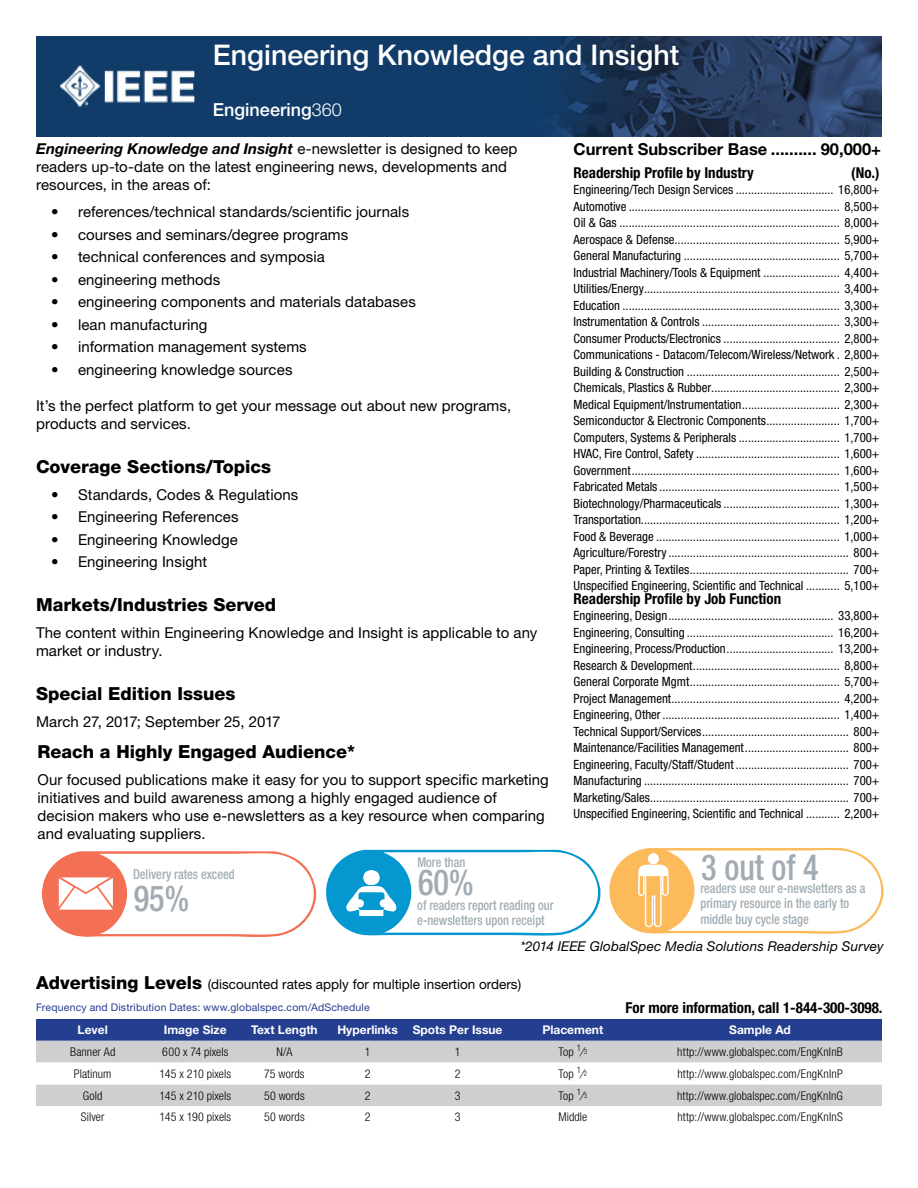
<style>
.page{position:relative;width:918px;height:1188px;background:#fff}
.page>*{position:absolute;margin:0;border:0;box-sizing:border-box;transform-origin:0 0}
.t1{font:500 condensed 35.85px "Helvetica Neue LT Std";color:#a2abb3;scale:.9 1}
.t2{font:500 28.5px "Helvetica Neue LT Std";color:#fff}
.t3{font:800 18px "Helvetica Neue LT Std";color:#000}
.t4{font:500 18px "Helvetica Neue LT Std";color:#fff}
.t5{font:700 16.5px "Helvetica Neue LT Std";color:#000}
.t6{font:15px/18px "Helvetica Neue LT Std";letter-spacing:.005em;color:#000}
.t7{font:700 condensed 15px "Helvetica Neue LT Std";color:#000}
.t8{font:500 condensed 13.65px/15.3px "Helvetica Neue LT Std";color:#a1acb3;scale:.9 1}
.t9{font:13.5px "Helvetica Neue LT Std";color:#000}
.t10{font:italic 13.5px "Helvetica Neue LT Std";letter-spacing:.015em;color:#000}
.t11{font:condensed 12.75px/16.5px "Helvetica Neue LT Std";color:#000;text-align:justify}
.t12{font:300 condensed 12px "Helvetica Neue LT Std";letter-spacing:.01em;color:#000}
.t13{font:700 12px "Helvetica Neue LT Std";color:#fff}
.t14{font:10.5px "Helvetica Neue LT Std";letter-spacing:.02em;color:#243e90}
.s1{font-weight:300}
.s2{font-weight:700;font-style:italic}
.s3{font-weight:800;font-size:18px}
</style>
<div class="page">
<div style="left:36px;top:1019px;width:846px;height:22px;background:#243e90"></div>
<div style="left:36px;top:1041px;width:846px;height:22px;background:#cfcfcf"></div>
<div style="left:36px;top:1084px;width:846px;height:22px;background:#cfcfcf"></div>
<img style="left:36px;top:36px;width:846px;height:100px">
<svg style="left:41px;top:848px;width:843px;height:89px"></svg>
<div style="left:358px;top:892px;width:27px;height:18px;background:#0597cf;border-radius:3px"></div>
<div style="left:356px;top:899px;width:8px;height:8px;background:#fff;border-radius:50%"></div>
<div style="left:380px;top:899px;width:8px;height:8px;background:#fff;border-radius:50%"></div>
<h2 class="t2" style="left:213px;top:38px;width:468px">Engineering Knowledge and Insight</h2>
<h3 class="t4" style="left:213px;top:99px;width:130px">Engineering<span class="s1">360</span></h3>
<p class="t6" style="left:36px;top:140px;width:483px"><span class="s2">Engineering Knowledge and Insight</span> e-newsletter is designed to keep readers up-to-date on the latest engineering news, developments and resources, in the areas of:</p>
<p class="t6" style="left:51px;top:203px;width:360px">• references/technical standards/scientific journals</p>
<p class="t6" style="left:51px;top:225px;width:299px">• courses and seminars/degree programs</p>
<p class="t6" style="left:51px;top:248px;width:275px">• technical conferences and symposia</p>
<p class="t6" style="left:51px;top:270px;width:171px">• engineering methods</p>
<p class="t6" style="left:51px;top:293px;width:366px">• engineering components and materials databases</p>
<p class="t6" style="left:51px;top:315px;width:158px">• lean manufacturing</p>
<p class="t6" style="left:51px;top:338px;width:257px">• information management systems</p>
<p class="t6" style="left:51px;top:360px;width:243px">• engineering knowledge sources</p>
<p class="t6" style="left:36px;top:396px;width:477px">It’s the perfect platform to get your message out about new programs, products and services.</p>
<h3 class="t3" style="left:36px;top:456px;width:237px">Coverage Sections/Topics</h3>
<p class="t6" style="left:51px;top:485px;width:249px">• Standards, Codes &amp; Regulations</p>
<p class="t6" style="left:51px;top:508px;width:189px">• Engineering References</p>
<p class="t6" style="left:51px;top:530px;width:188px">• Engineering Knowledge</p>
<p class="t6" style="left:51px;top:553px;width:158px">• Engineering Insight</p>
<h3 class="t3" style="left:36px;top:594px;width:242px">Markets/Industries Served</h3>
<p class="t6" style="left:36px;top:624px;width:503px">The content within Engineering Knowledge and Insight is applicable to any market or industry.</p>
<h3 class="t3" style="left:36px;top:683px;width:201px">Special Edition Issues</h3>
<p class="t6" style="left:36px;top:713px;width:246px">March 27, 2017; September 25, 2017</p>
<h3 class="t3" style="left:38px;top:741px;width:319px">Reach a Highly Engaged Audience*</h3>
<p class="t6" style="left:38px;top:770px;width:513px">Our focused publications make it easy for you to support specific marketing initiatives and build awareness among a highly engaged audience of decision makers who use e-newsletters as a key resource when comparing and evaluating suppliers.</p>
<p class="t5" style="left:574px;top:139px;width:309px">Current Subscriber Base .......... 90,000+</p>
<p class="t7" style="left:574px;top:163px;width:182px">Readership Profile by Industry</p>
<p class="t7" style="left:851px;top:163px;width:30px">(No.)</p>
<p class="t11" style="left:574px;top:181px;width:307px">Engineering/Tech Design Services ................................ 16,800+ Automotive ..................................................................... 8,500+ Oil &amp; Gas ........................................................................ 8,000+ Aerospace &amp; Defense...................................................... 5,900+ General Manufacturing ................................................... 5,700+ Industrial Machinery/Tools &amp; Equipment ......................... 4,400+ Utilities/Energy................................................................ 3,400+ Education ....................................................................... 3,300+ Instrumentation &amp; Controls ............................................. 3,300+ Consumer Products/Electronics ...................................... 2,800+ Communications - Datacom/Telecom/Wireless/Network . 2,800+ Building &amp; Construction .................................................. 2,500+ Chemicals, Plastics &amp; Rubber.......................................... 2,300+ Medical Equipment/Instrumentation................................ 2,300+ Semiconductor &amp; Electronic Components........................ 1,700+ Computers, Systems &amp; Peripherals ................................. 1,700+ HVAC, Fire Control, Safety ............................................... 1,600+ Government.................................................................... 1,600+ Fabricated Metals ........................................................... 1,500+ Biotechnology/Pharmaceuticals ...................................... 1,300+ Transportation................................................................. 1,200+ Food &amp; Beverage ............................................................ 1,000+ Agriculture/Forestry ........................................................... 800+ Paper, Printing &amp; Textiles.................................................... 700+ Unspecified Engineering, Scientific and Technical ........... 5,100+</p>
<p class="t7" style="left:574px;top:589px;width:209px">Readership Profile by Job Function</p>
<p class="t11" style="left:574px;top:607px;width:307px">Engineering, Design...................................................... 33,800+ Engineering, Consulting ................................................ 16,200+ Engineering, Process/Production................................... 13,200+ Research &amp; Development................................................ 8,800+ General Corporate Mgmt................................................. 5,700+ Project Management....................................................... 4,200+ Engineering, Other.......................................................... 1,400+ Technical Support/Services................................................ 800+ Maintenance/Facilities Management.................................. 800+ Engineering, Faculty/Staff/Student ..................................... 700+ Manufacturing ................................................................... 700+ Marketing/Sales................................................................. 700+ Unspecified Engineering, Scientific and Technical ........... 2,200+</p>
<h1 class="t1" style="left:701px;top:846px;width:132px">3 out of 4</h1>
<p class="t8" style="left:417px;top:854px;width:55px">More than</p>
<p class="t8" style="left:417px;top:897px;width:153px">of readers report reading our e-newsletters upon receipt</p>
<p class="t8" style="left:133px;top:866px;width:114px">Delivery rates exceed</p>
<h1 class="t1" style="left:134px;top:876px;width:63px">95%</h1>
<p class="t8" style="left:700px;top:880px;width:185px">readers use our e-newsletters as a primary resource in the early to middle buy cycle stage</p>
<h1 class="t1" style="left:418px;top:861px;width:63px">60%</h1>
<p class="t10" style="left:520px;top:938px;width:365px">*2014 IEEE GlobalSpec Media Solutions Readership Survey</p>
<p class="t9" style="left:36px;top:976px;width:487px"><span class="s3">Advertising Levels</span> (discounted rates apply for multiple insertion orders)</p>
<p class="t14" style="left:36px;top:1001px;width:335px">Frequency and Distribution Dates: www.globalspec.com/AdSchedule</p>
<p class="t13" style="left:78px;top:1022px;width:32px">Level</p>
<p class="t13" style="left:164px;top:1022px;width:64px">Image Size</p>
<p class="t13" style="left:251px;top:1022px;width:68px">Text Length</p>
<p class="t13" style="left:337px;top:1022px;width:167px">Hyperlinks Spots Per Issue</p>
<p class="t13" style="left:542px;top:1022px;width:62px">Placement</p>
<p class="t13" style="left:729px;top:1022px;width:63px">Sample Ad</p>
<p class="t12" style="left:70px;top:1045px;width:47px">Banner Ad</p>
<p class="t12" style="left:162px;top:1045px;width:68px">600 x 74 pixels</p>
<p class="t12" style="left:276px;top:1045px;width:18px">N/A</p>
<p class="t12" style="left:365px;top:1045px;width:7px">1</p>
<p class="t12" style="left:455px;top:1045px;width:7px">1</p>
<p class="t12" style="left:558px;top:1045px;width:30px">Top <sup>1</sup>⁄<sup>3</sup></p>
<p class="t12" style="left:677px;top:1045px;width:167px">http://www.globalspec.com/EngKnInB</p>
<p class="t12" style="left:74px;top:1067px;width:39px">Platinum</p>
<p class="t12" style="left:160px;top:1067px;width:73px">145 x 210 pixels</p>
<p class="t12" style="left:264px;top:1067px;width:42px">75 words</p>
<p class="t12" style="left:365px;top:1067px;width:7px">2</p>
<p class="t12" style="left:455px;top:1067px;width:7px">2</p>
<p class="t12" style="left:558px;top:1067px;width:30px">Top <sup>1</sup>⁄<sup>2</sup></p>
<p class="t12" style="left:677px;top:1067px;width:167px">http://www.globalspec.com/EngKnInP</p>
<p class="t12" style="left:83px;top:1088px;width:21px">Gold</p>
<p class="t12" style="left:160px;top:1088px;width:73px">145 x 210 pixels</p>
<p class="t12" style="left:264px;top:1088px;width:42px">50 words</p>
<p class="t12" style="left:365px;top:1088px;width:7px">2</p>
<p class="t12" style="left:455px;top:1088px;width:7px">3</p>
<p class="t12" style="left:558px;top:1088px;width:30px">Top <sup>1</sup>⁄<sup>3</sup></p>
<p class="t12" style="left:677px;top:1088px;width:168px">http://www.globalspec.com/EngKnInG</p>
<p class="t12" style="left:81px;top:1110px;width:25px">Silver</p>
<p class="t12" style="left:159px;top:1110px;width:73px">145 x 190 pixels</p>
<p class="t12" style="left:264px;top:1110px;width:42px">50 words</p>
<p class="t12" style="left:365px;top:1110px;width:7px">2</p>
<p class="t12" style="left:455px;top:1110px;width:7px">3</p>
<p class="t12" style="left:558px;top:1110px;width:30px">Middle</p>
<p class="t12" style="left:677px;top:1110px;width:167px">http://www.globalspec.com/EngKnInS</p>
<p class="t7" style="left:626px;top:998px;width:258px">For more information, call 1-844-300-3098.</p>
</div>
